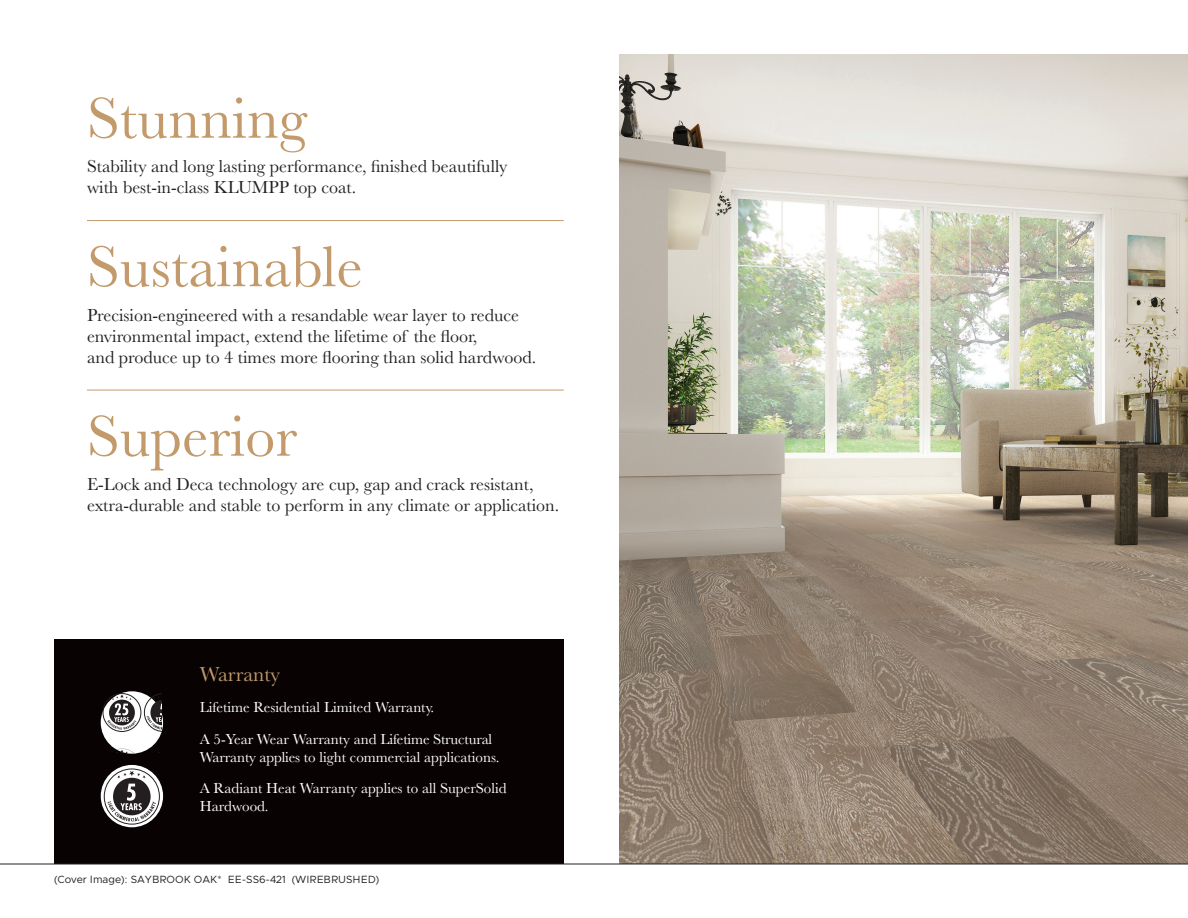
<style>
.page{position:relative;width:1188px;height:918px;background:#fff}
.page>*{position:absolute;margin:0;border:0;box-sizing:border-box;transform-origin:0 0}
.t1{font:60px "Baskerville";color:#c39a6b}
.t2{font:21px "Baskerville";color:#c39a6b}
.t3{font:18px/21px "Baskerville";color:#231f20}
.t4{font:15px/18px "Baskerville";color:#fff}
.t5{font:10.5px "Clarity City";color:#231f20}
</style>
<div class="page">
<div style="left:54px;top:639px;width:510px;height:225px;background:#080302"></div>
<hr style="left:87px;top:220px;width:477px;height:1px;background:#c39a6b">
<hr style="left:87px;top:390px;width:477px;height:1px;background:#c39a6b">
<img style="left:620px;top:54px;width:568px;height:810px">
<hr style="left:0;top:864px;width:1188px;height:1px;background:#231f20">
<div style="left:101px;top:691px;width:62px;height:63px;background:#fff;border-radius:50%"></div>
<svg style="left:101px;top:765px;width:62px;height:62px"></svg>
<div style="left:103px;top:693px;width:38px;height:39px;border:1px solid #231f20;border-radius:50%"></div>
<svg style="left:107px;top:695px;width:29px;height:35px"></svg>
<svg style="left:144px;top:693px;width:18px;height:39px"></svg>
<svg style="left:115px;top:749px;width:44px;height:4px"></svg>
<div style="left:104px;top:769px;width:56px;height:56px;border:1px solid #231f20;border-radius:50%"></div>
<svg style="left:108px;top:771px;width:48px;height:51px;background:#918f90"></svg>
<p class="t1" style="left:87px;top:80px;width:222px">Stunning</p>
<p class="t3" style="left:87px;top:156px;width:422px">Stability and long lasting performance, finished beautifully with best-in-class KLUMPP top coat.</p>
<p class="t1" style="left:87px;top:229px;width:277px">Sustainable</p>
<p class="t3" style="left:87px;top:305px;width:451px">Precision-engineered with a resandable wear layer to reduce environmental impact, extend the lifetime of the floor,<br>and produce up to 4 times more flooring than solid hardwood.</p>
<p class="t1" style="left:87px;top:398px;width:212px">Superior</p>
<p class="t3" style="left:87px;top:474px;width:474px">E-Lock and Deca technology are cup, gap and crack resistant, extra-durable and stable to perform in any climate or application.</p>
<p class="t2" style="left:200px;top:661px;width:82px">Warranty</p>
<p class="t4" style="left:200px;top:699px;width:236px">Lifetime Residential Limited Warranty.</p>
<p class="t4" style="left:200px;top:730px;width:301px">A 5-Year Wear Warranty and Lifetime Structural<br>Warranty applies to light commercial applications.</p>
<p class="t4" style="left:200px;top:780px;width:308px">A Radiant Heat Warranty applies to all SuperSolid<br>Hardwood.</p>
<p class="t5" style="left:54px;top:873px;width:327px">(Cover Image): SAYBROOK OAK* EE-SS6-421 (WIREBRUSHED)</p>
</div>
